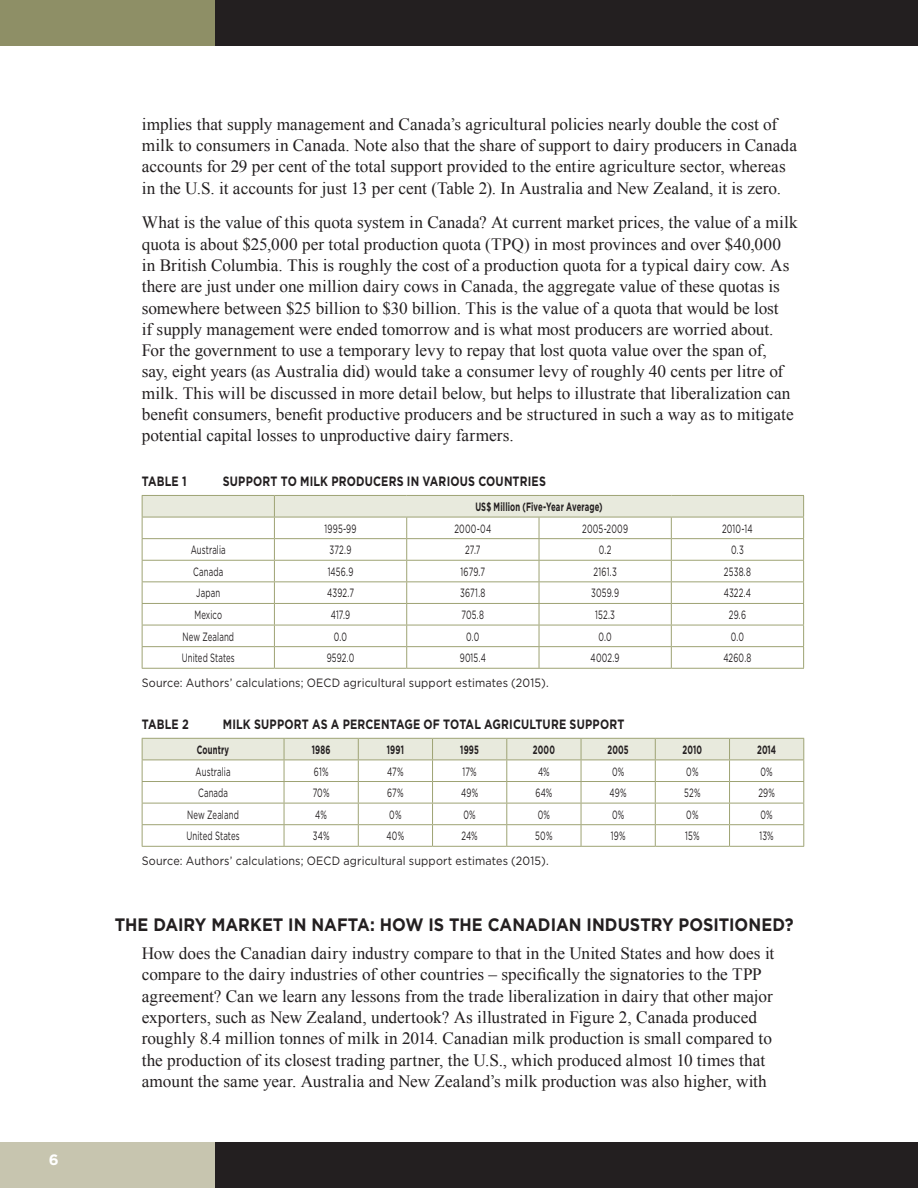
<style>
.page{position:relative;width:918px;height:1188px;background:#fff}
.page>*{position:absolute;margin:0;border:0;box-sizing:border-box;transform-origin:0 0}
.Heading_1{font:700 18px "Gotham";color:#231f20;scale:.9 1}
.Body{font:17.25px/21.3px "Times New Roman";color:#231f20}
.t1{font:700 15px "Gotham";color:#fff}
.Table_Heading{font:700 13.5px "Gotham";letter-spacing:.015em;color:#231f20;scale:.8 1}
.Body_Centered__SPP_T{font:12px "Gotham";letter-spacing:.015em;color:#231f20;scale:.65 1}
.Table_Source{font:12px "Gotham";letter-spacing:.015em;color:#231f20;scale:.9 1}
.Header_Row_Centered{font:700 12px "Gotham";letter-spacing:.02em;color:#231f20;scale:.64 1}
</style>
<div class="page">
<div style="left:0;top:1143px;width:215px;height:45px;background:#c7c5af"></div>
<div style="left:0;top:0;width:215px;height:45px;background:#8e8f66"></div>
<div style="left:215px;top:1143px;width:703px;height:45px;background:#231f20"></div>
<div style="left:215px;top:0;width:703px;height:45px;background:#231f20"></div>
<svg style="left:142px;top:495px;width:662px;height:173px"></svg>
<hr style="left:142px;top:668px;width:132px;height:1px;background:#9ea374">
<hr style="left:274px;top:668px;width:133px;height:1px;background:#9ea374">
<hr style="left:407px;top:668px;width:132px;height:1px;background:#9ea374">
<hr style="left:539px;top:668px;width:132px;height:1px;background:#9ea374">
<hr style="left:671px;top:668px;width:133px;height:1px;background:#9ea374">
<svg style="left:142px;top:738px;width:662px;height:108px"></svg>
<hr style="left:142px;top:846px;width:142px;height:1px;background:#9ea374">
<hr style="left:284px;top:846px;width:74px;height:1px;background:#9ea374">
<hr style="left:358px;top:846px;width:75px;height:1px;background:#9ea374">
<hr style="left:433px;top:846px;width:74px;height:1px;background:#9ea374">
<hr style="left:507px;top:846px;width:74px;height:1px;background:#9ea374">
<hr style="left:581px;top:846px;width:74px;height:1px;background:#9ea374">
<hr style="left:655px;top:846px;width:75px;height:1px;background:#9ea374">
<hr style="left:730px;top:846px;width:74px;height:1px;background:#9ea374">
<p class="t1" style="left:49px;top:1150px;width:11px">6</p>
<p class="Body" style="left:142px;top:113px;width:657px">implies that supply management and Canada’s agricultural policies nearly double the cost of milk to consumers in Canada. Note also that the share of support to dairy producers in Canada accounts for 29 per cent of the total support provided to the entire agriculture sector, whereas in the U.S. it accounts for just 13 per cent (Table 2). In Australia and New Zealand, it is zero.</p>
<p class="Body" style="left:142px;top:212px;width:658px">What is the value of this quota system in Canada? At current market prices, the value of a milk quota is about $25,000 per total production quota (TPQ) in most provinces and over $40,000 in British Columbia. This is roughly the cost of a production quota for a typical dairy cow. As there are just under one million dairy cows in Canada, the aggregate value of these quotas is somewhere between $25 billion to $30 billion. This is the value of a quota that would be lost<br>if supply management were ended tomorrow and is what most producers are worried about.<br>For the government to use a temporary levy to repay that lost quota value over the span of,<br>say, eight years (as Australia did) would take a consumer levy of roughly 40 cents per litre of milk. This will be discussed in more detail below, but helps to illustrate that liberalization can benefit consumers, benefit productive producers and be structured in such a way as to mitigate potential capital losses to unproductive dairy farmers.</p>
<p class="Table_Heading" style="left:142px;top:473px;width:58px">TABLE 1</p>
<p class="Table_Heading" style="left:223px;top:473px;width:405px">SUPPORT TO MILK PRODUCERS IN VARIOUS COUNTRIES</p>
<p class="Header_Row_Centered" style="left:475px;top:499px;width:201px">US$ Million (Five-Year Average)</p>
<p class="Body_Centered__SPP_T" style="left:325px;top:521px;width:51px">1995-99</p>
<p class="Body_Centered__SPP_T" style="left:454px;top:521px;width:58px">2000-04</p>
<p class="Body_Centered__SPP_T" style="left:582px;top:521px;width:72px">2005-2009</p>
<p class="Body_Centered__SPP_T" style="left:722px;top:521px;width:49px">2010-14</p>
<p class="Body_Centered__SPP_T" style="left:191px;top:542px;width:55px">Australia</p>
<p class="Body_Centered__SPP_T" style="left:330px;top:542px;width:35px">372.9</p>
<p class="Body_Centered__SPP_T" style="left:465px;top:542px;width:25px">27.7</p>
<p class="Body_Centered__SPP_T" style="left:599px;top:542px;width:21px">0.2</p>
<p class="Body_Centered__SPP_T" style="left:731px;top:542px;width:21px">0.3</p>
<p class="Body_Centered__SPP_T" style="left:193px;top:564px;width:48px">Canada</p>
<p class="Body_Centered__SPP_T" style="left:328px;top:564px;width:41px">1456.9</p>
<p class="Body_Centered__SPP_T" style="left:461px;top:564px;width:39px">1679.7</p>
<p class="Body_Centered__SPP_T" style="left:594px;top:564px;width:37px">2161.3</p>
<p class="Body_Centered__SPP_T" style="left:724px;top:564px;width:43px">2538.8</p>
<p class="Body_Centered__SPP_T" style="left:196px;top:586px;width:38px">Japan</p>
<p class="Body_Centered__SPP_T" style="left:327px;top:586px;width:43px">4392.7</p>
<p class="Body_Centered__SPP_T" style="left:460px;top:586px;width:40px">3671.8</p>
<p class="Body_Centered__SPP_T" style="left:591px;top:586px;width:44px">3059.9</p>
<p class="Body_Centered__SPP_T" style="left:724px;top:586px;width:44px">4322.4</p>
<p class="Body_Centered__SPP_T" style="left:194px;top:607px;width:44px">Mexico</p>
<p class="Body_Centered__SPP_T" style="left:331px;top:607px;width:31px">417.9</p>
<p class="Body_Centered__SPP_T" style="left:462px;top:607px;width:36px">705.8</p>
<p class="Body_Centered__SPP_T" style="left:595px;top:607px;width:32px">152.3</p>
<p class="Body_Centered__SPP_T" style="left:729px;top:607px;width:28px">29.6</p>
<p class="Body_Centered__SPP_T" style="left:182px;top:629px;width:81px">New Zealand</p>
<p class="Body_Centered__SPP_T" style="left:334px;top:629px;width:22px">0.0</p>
<p class="Body_Centered__SPP_T" style="left:466px;top:629px;width:22px">0.0</p>
<p class="Body_Centered__SPP_T" style="left:599px;top:629px;width:22px">0.0</p>
<p class="Body_Centered__SPP_T" style="left:731px;top:629px;width:22px">0.0</p>
<p class="Body_Centered__SPP_T" style="left:182px;top:650px;width:83px">United States</p>
<p class="Body_Centered__SPP_T" style="left:327px;top:650px;width:44px">9592.0</p>
<p class="Body_Centered__SPP_T" style="left:460px;top:650px;width:42px">9015.4</p>
<p class="Body_Centered__SPP_T" style="left:591px;top:650px;width:46px">4002.9</p>
<p class="Body_Centered__SPP_T" style="left:723px;top:650px;width:45px">4260.8</p>
<p class="Table_Source" style="left:142px;top:675px;width:454px">Source: Authors’ calculations; OECD agricultural support estimates (2015).</p>
<p class="Table_Heading" style="left:142px;top:715px;width:60px">TABLE 2</p>
<p class="Table_Heading" style="left:223px;top:715px;width:504px">MILK SUPPORT AS A PERCENTAGE OF TOTAL AGRICULTURE SUPPORT</p>
<p class="Header_Row_Centered" style="left:197px;top:742px;width:52px">Country</p>
<p class="Header_Row_Centered" style="left:312px;top:742px;width:31px">1986</p>
<p class="Header_Row_Centered" style="left:387px;top:742px;width:28px">1991</p>
<p class="Header_Row_Centered" style="left:460px;top:742px;width:31px">1995</p>
<p class="Header_Row_Centered" style="left:533px;top:742px;width:36px">2000</p>
<p class="Header_Row_Centered" style="left:608px;top:742px;width:35px">2005</p>
<p class="Header_Row_Centered" style="left:683px;top:742px;width:32px">2010</p>
<p class="Header_Row_Centered" style="left:757px;top:742px;width:31px">2014</p>
<p class="Body_Centered__SPP_T" style="left:196px;top:764px;width:55px">Australia</p>
<p class="Body_Centered__SPP_T" style="left:314px;top:764px;width:24px">61%</p>
<p class="Body_Centered__SPP_T" style="left:387px;top:764px;width:27px">47%</p>
<p class="Body_Centered__SPP_T" style="left:463px;top:764px;width:23px">17%</p>
<p class="Body_Centered__SPP_T" style="left:538px;top:764px;width:20px">4%</p>
<p class="Body_Centered__SPP_T" style="left:612px;top:764px;width:20px">0%</p>
<p class="Body_Centered__SPP_T" style="left:686px;top:764px;width:20px">0%</p>
<p class="Body_Centered__SPP_T" style="left:761px;top:764px;width:20px">0%</p>
<p class="Body_Centered__SPP_T" style="left:198px;top:785px;width:48px">Canada</p>
<p class="Body_Centered__SPP_T" style="left:313px;top:785px;width:27px">70%</p>
<p class="Body_Centered__SPP_T" style="left:387px;top:785px;width:27px">67%</p>
<p class="Body_Centered__SPP_T" style="left:461px;top:785px;width:28px">49%</p>
<p class="Body_Centered__SPP_T" style="left:535px;top:785px;width:28px">64%</p>
<p class="Body_Centered__SPP_T" style="left:610px;top:785px;width:28px">49%</p>
<p class="Body_Centered__SPP_T" style="left:684px;top:785px;width:27px">52%</p>
<p class="Body_Centered__SPP_T" style="left:758px;top:785px;width:27px">29%</p>
<p class="Body_Centered__SPP_T" style="left:187px;top:807px;width:81px">New Zealand</p>
<p class="Body_Centered__SPP_T" style="left:315px;top:807px;width:20px">4%</p>
<p class="Body_Centered__SPP_T" style="left:389px;top:807px;width:20px">0%</p>
<p class="Body_Centered__SPP_T" style="left:464px;top:807px;width:20px">0%</p>
<p class="Body_Centered__SPP_T" style="left:538px;top:807px;width:20px">0%</p>
<p class="Body_Centered__SPP_T" style="left:612px;top:807px;width:20px">0%</p>
<p class="Body_Centered__SPP_T" style="left:686px;top:807px;width:20px">0%</p>
<p class="Body_Centered__SPP_T" style="left:761px;top:807px;width:20px">0%</p>
<p class="Body_Centered__SPP_T" style="left:187px;top:828px;width:83px">United States</p>
<p class="Body_Centered__SPP_T" style="left:313px;top:828px;width:27px">34%</p>
<p class="Body_Centered__SPP_T" style="left:387px;top:828px;width:29px">40%</p>
<p class="Body_Centered__SPP_T" style="left:461px;top:828px;width:27px">24%</p>
<p class="Body_Centered__SPP_T" style="left:535px;top:828px;width:28px">50%</p>
<p class="Body_Centered__SPP_T" style="left:611px;top:828px;width:24px">19%</p>
<p class="Body_Centered__SPP_T" style="left:685px;top:828px;width:24px">15%</p>
<p class="Body_Centered__SPP_T" style="left:760px;top:828px;width:23px">13%</p>
<p class="Table_Source" style="left:142px;top:853px;width:454px">Source: Authors’ calculations; OECD agricultural support estimates (2015).</p>
<p class="Heading_1" style="left:115px;top:913px;width:756px">THE DAIRY MARKET IN NAFTA: HOW IS THE CANADIAN INDUSTRY POSITIONED?</p>
<p class="Body" style="left:142px;top:942px;width:634px">How does the Canadian dairy industry compare to that in the United States and how does it compare to the dairy industries of other countries – specifically the signatories to the TPP agreement? Can we learn any lessons from the trade liberalization in dairy that other major exporters, such as New Zealand, undertook? As illustrated in Figure 2, Canada produced roughly 8.4 million tonnes of milk in 2014. Canadian milk production is small compared to the production of its closest trading partner, the U.S., which produced almost 10 times that amount the same year. Australia and New Zealand’s milk production was also higher, with</p>
</div>
